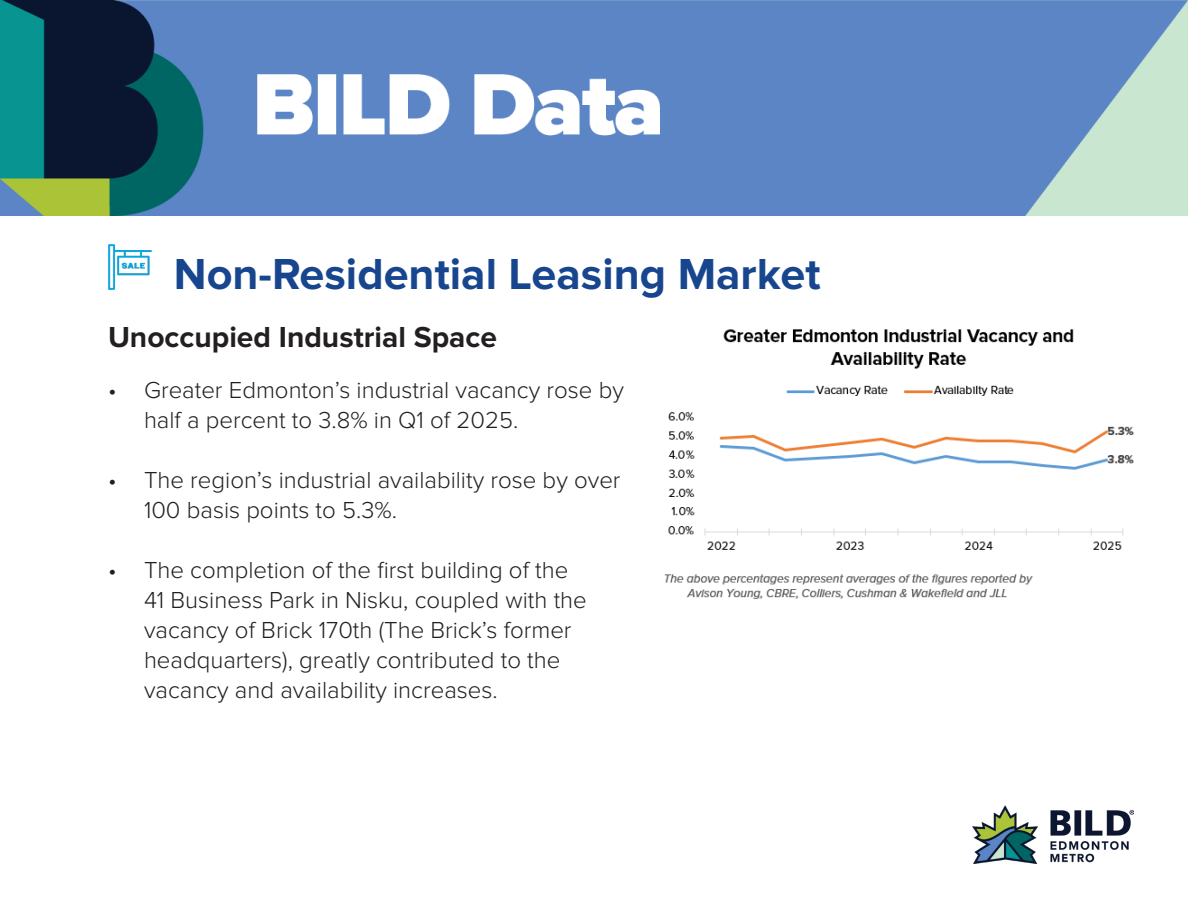
<style>
.page{position:relative;width:1188px;height:918px;background:#fff}
.page>*{position:absolute;margin:0;border:0;box-sizing:border-box;transform-origin:0 0}
.t1{font:700 45px "Proxima Nova";color:#17468f}
.t2{font:700 30px "Proxima Nova";color:#231f20}
.t3{font:300 24px/30px "Proxima Nova";color:#231f20}
</style>
<div class="page">
<img style="left:972px;top:806px;width:162px;height:58px">
<img style="left:0;top:0;width:1188px;height:216px">
<img style="left:664px;top:328px;width:470px;height:271px">
<img style="left:108px;top:245px;width:43px;height:44px">
<p class="t1" style="left:174px;top:248px;width:648px">Non-Residential Leasing Market</p>
<p class="t2" style="left:108px;top:320px;width:391px">Unoccupied Industrial Space</p>
<p class="t3" style="left:144px;top:376px;width:481px;text-indent:-36px">• Greater Edmonton’s industrial vacancy rose by half a percent to 3.8% in Q1 of 2025.</p>
<p class="t3" style="left:144px;top:466px;width:478px;text-indent:-36px">• The region’s industrial availability rose by over<br>100 basis points to 5.3%.</p>
<p class="t3" style="left:144px;top:556px;width:444px;text-indent:-36px">• The completion of the first building of the 41 Business Park in Nisku, coupled with the vacancy of Brick 170th (The Brick’s former headquarters), greatly contributed to the vacancy and availability increases.</p>
</div>
